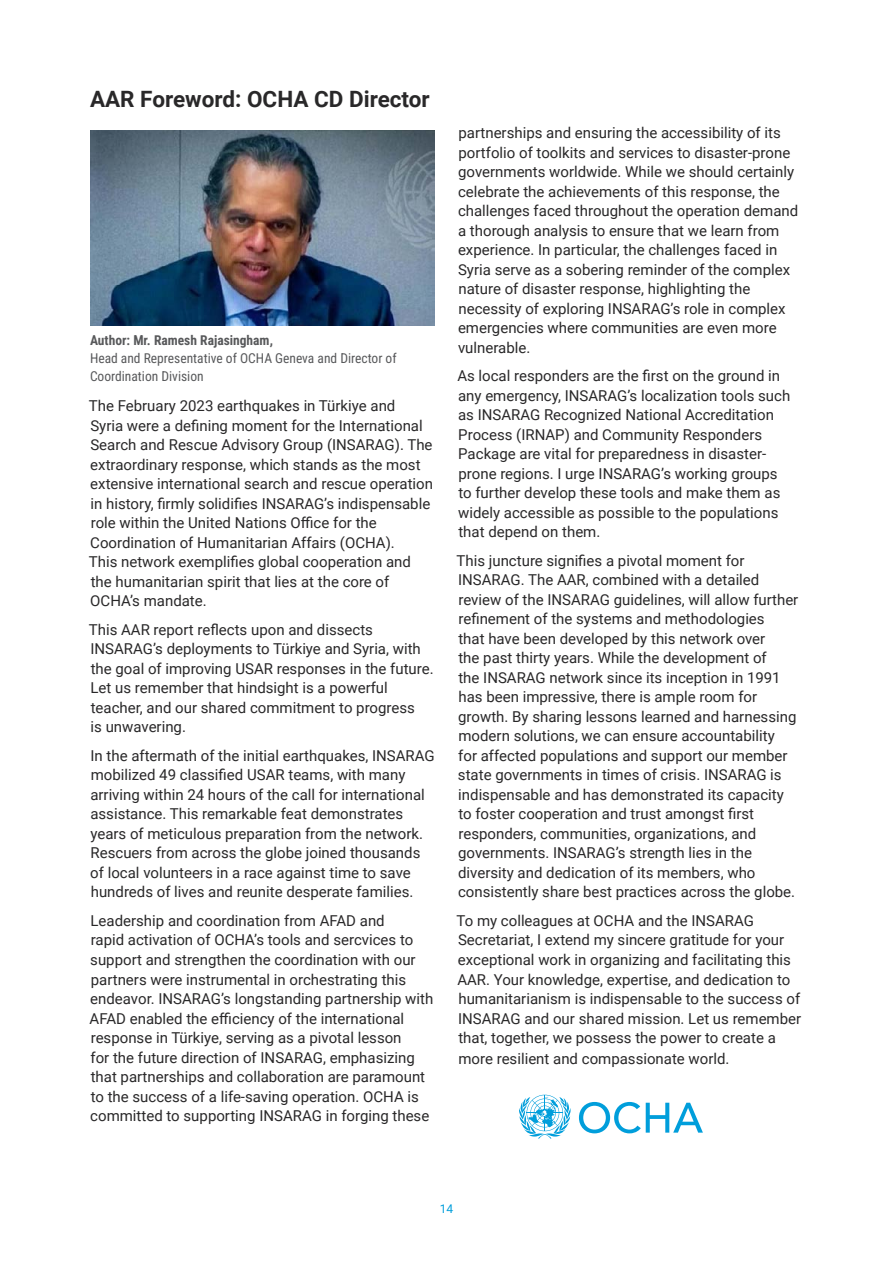
<style>
.page{position:relative;width:893px;height:1263px;background:#fff}
.page>*{position:absolute;margin:0;border:0;box-sizing:border-box;transform-origin:0 0}
.t1{font:700 22.5px "Roboto";color:#292829}
.t2{font:15px/19.5px "Roboto";color:#292829}
.t3{font:13.5px/18px "Roboto Condensed";color:#58595b}
.t4{font:12px "Roboto";color:#009edb}
.s1{font-weight:700}
</style>
<div class="page">
<img style="left:90px;top:131px;width:345px;height:195px">
<svg style="left:579px;top:1102px;width:124px;height:31px"></svg>
<svg style="left:519px;top:1095px;width:52px;height:44px"></svg>
<p class="t1" style="left:90px;top:83px;width:341px">AAR Foreword: OCHA CD Director</p>
<p class="t3" style="left:90px;top:331px;width:308px"><span class="s1">Author: Mr. Ramesh Rajasingham,<br></span>Head and Representative of OCHA Geneva and Director of<br>Coordination Division</p>
<p class="t2" style="left:89px;top:396px;width:346px">The February 2023 earthquakes in Türkiye and<br>Syria were a defining moment for the International Search and Rescue Advisory Group (INSARAG). The extraordinary response, which stands as the most extensive international search and rescue operation in history, firmly solidifies INSARAG’s indispensable role within the United Nations Office for the Coordination of Humanitarian Affairs (OCHA).<br>This network exemplifies global cooperation and the humanitarian spirit that lies at the core of OCHA’s mandate.</p>
<p class="t2" style="left:89px;top:619px;width:346px">This AAR report reflects upon and dissects INSARAG’s deployments to Türkiye and Syria, with the goal of improving USAR responses in the future.<br>Let us remember that hindsight is a powerful teacher, and our shared commitment to progress<br>is unwavering.</p>
<p class="t2" style="left:90px;top:745px;width:346px">In the aftermath of the initial earthquakes, INSARAG mobilized 49 classified USAR teams, with many arriving within 24 hours of the call for international assistance. This remarkable feat demonstrates years of meticulous preparation from the network.<br>Rescuers from across the globe joined thousands of local volunteers in a race against time to save hundreds of lives and reunite desperate families.</p>
<p class="t2" style="left:90px;top:910px;width:345px">Leadership and coordination from AFAD and<br>rapid activation of OCHA’s tools and sercvices to support and strengthen the coordination with our partners were instrumental in orchestrating this endeavor. INSARAG’s longstanding partnership with AFAD enabled the efficiency of the international response in Türkiye, serving as a pivotal lesson<br>for the future direction of INSARAG, emphasizing that partnerships and collaboration are paramount to the success of a life-saving operation. OCHA is committed to supporting INSARAG in forging these</p>
<p class="t2" style="left:458px;top:123px;width:342px">partnerships and ensuring the accessibility of its portfolio of toolkits and services to disaster-prone governments worldwide. While we should certainly celebrate the achievements of this response, the challenges faced throughout the operation demand a thorough analysis to ensure that we learn from experience. In particular, the challenges faced in Syria serve as a sobering reminder of the complex nature of disaster response, highlighting the necessity of exploring INSARAG’s role in complex emergencies where communities are even more vulnerable.</p>
<p class="t2" style="left:457px;top:366px;width:334px">As local responders are the first on the ground in any emergency, INSARAG’s localization tools such as INSARAG Recognized National Accreditation Process (IRNAP) and Community Responders Package are vital for preparedness in disaster&shy;prone regions. I urge INSARAG’s working groups to further develop these tools and make them as widely accessible as possible to the populations that depend on them.</p>
<p class="t2" style="left:456px;top:550px;width:343px">This juncture signifies a pivotal moment for INSARAG. The AAR, combined with a detailed review of the INSARAG guidelines, will allow further refinement of the systems and methodologies<br>that have been developed by this network over<br>the past thirty years. While the development of<br>the INSARAG network since its inception in 1991 has been impressive, there is ample room for growth. By sharing lessons learned and harnessing modern solutions, we can ensure accountability<br>for affected populations and support our member state governments in times of crisis. INSARAG is indispensable and has demonstrated its capacity to foster cooperation and trust amongst first responders, communities, organizations, and governments. INSARAG’s strength lies in the diversity and dedication of its members, who consistently share best practices across the globe.</p>
<p class="t2" style="left:456px;top:910px;width:346px">To my colleagues at OCHA and the INSARAG Secretariat, I extend my sincere gratitude for your exceptional work in organizing and facilitating this AAR. Your knowledge, expertise, and dedication to humanitarianism is indispensable to the success of INSARAG and our shared mission. Let us remember that, together, we possess the power to create a</p>
<p class="t2" style="left:458px;top:1048px;width:273px">more resilient and compassionate world.</p>
<p class="t4" style="left:440px;top:1201px;width:15px">14</p>
</div>
